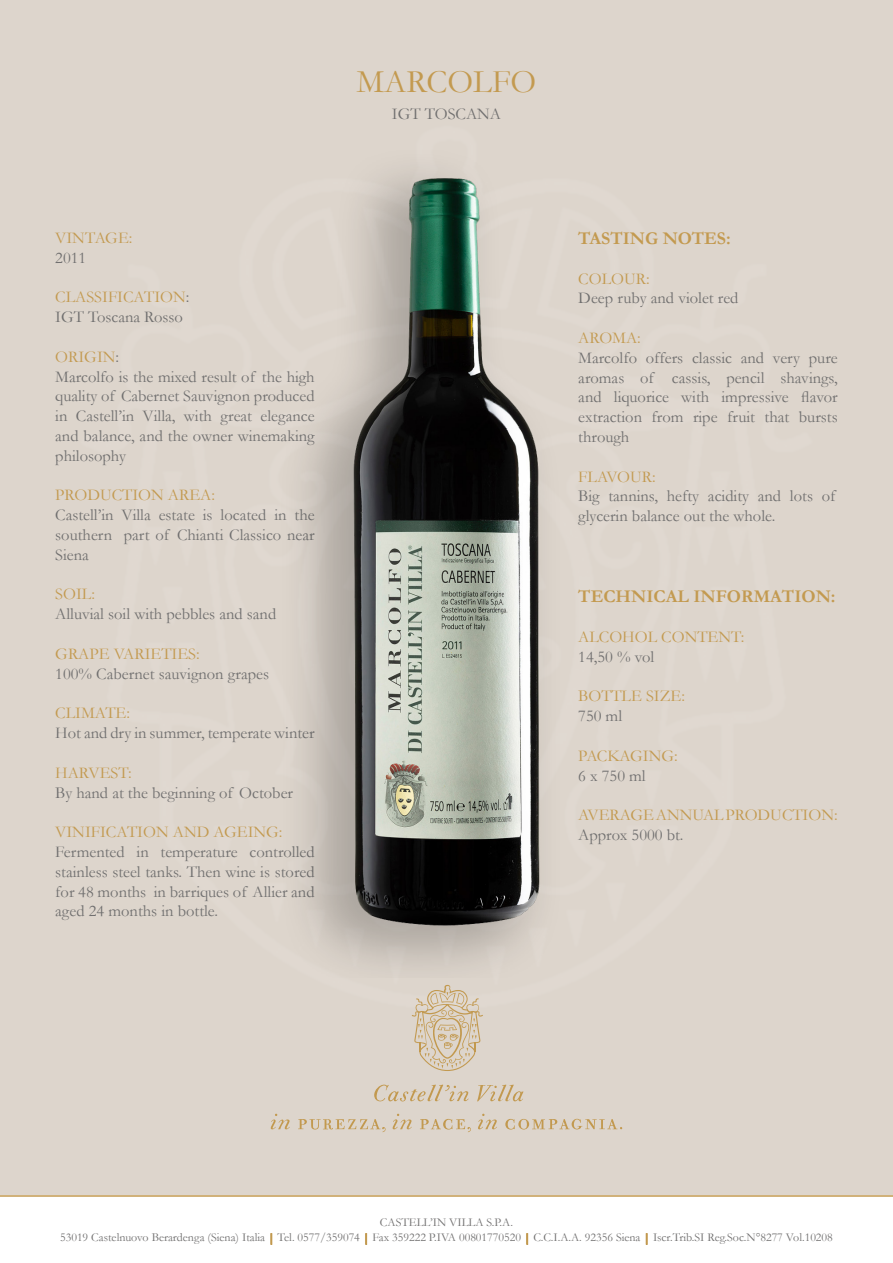
<style>
.page{position:relative;width:893px;height:1263px;background:#fff}
.page>*{position:absolute;margin:0;border:0;box-sizing:border-box;transform-origin:0 0}
.t1{font:33px "Garamond";color:#c39a50}
.t2{font:700 18px "Garamond";color:#c39a50}
.t3{font:16.5px/19.8px "Garamond";color:#706f6f;text-align:justify}
.t4{font:16.5px "Garamond";color:#c39a50}
.t5{font:12px/15px "Garamond";color:#706f6f;text-align:center}
.s1{color:#706f6f}
.s2{font-weight:700;color:#c2994f}
</style>
<div class="page">
<div style="left:0;top:0;width:893px;height:1195px;background:#dad1c7"></div>
<hr style="left:0;top:1195px;width:893px;height:2px;background:#c2994f">
<svg style="left:374px;top:1084px;width:95px;height:17px"></svg>
<svg style="left:477px;top:1084px;width:47px;height:17px"></svg>
<svg style="left:412px;top:985px;width:71px;height:86px"></svg>
<svg style="left:271px;top:1114px;width:19px;height:15px"></svg>
<svg style="left:298px;top:1119px;width:88px;height:13px"></svg>
<svg style="left:393px;top:1114px;width:19px;height:15px"></svg>
<svg style="left:420px;top:1119px;width:51px;height:13px"></svg>
<svg style="left:478px;top:1114px;width:19px;height:15px"></svg>
<svg style="left:505px;top:1119px;width:117px;height:10px"></svg>
<img style="left:309px;top:178px;width:231px;height:783px">
<p class="t1" style="left:357px;top:62px;width:181px">MARCOLFO</p>
<p class="t3" style="left:392px;top:103px;width:111px">IGT TOSCANA</p>
<p class="t4" style="left:55px;top:228px;width:79px">VINTAGE:</p>
<p class="t3" style="left:55px;top:248px;width:32px">2011</p>
<p class="t4" style="left:55px;top:287px;width:136px">CLASSIFICATION<span class="s1">:</span></p>
<p class="t3" style="left:55px;top:307px;width:129px">IGT Toscana Rosso</p>
<p class="t4" style="left:55px;top:347px;width:65px">ORIGIN<span class="s1">:</span></p>
<p class="t3" style="left:55px;top:366px;width:261px">Marcolfo is the mixed result of the high quality of Cabernet Sauvignon produced in Castell’in Villa, with great elegance and balance, and the owner winemaking philosophy</p>
<p class="t4" style="left:55px;top:485px;width:161px">PRODUCTION AREA:</p>
<p class="t3" style="left:55px;top:505px;width:261px">Castell’in Villa estate is located in the southern part of Chianti Classico near Siena</p>
<p class="t4" style="left:55px;top:584px;width:41px">SOIL:</p>
<p class="t3" style="left:55px;top:604px;width:223px">Alluvial soil with pebbles and sand</p>
<p class="t4" style="left:55px;top:644px;width:146px">GRAPE VARIETIES:</p>
<p class="t3" style="left:55px;top:663px;width:215px">100% Cabernet sauvignon grapes</p>
<p class="t4" style="left:55px;top:703px;width:76px">CLIMATE:</p>
<p class="t3" style="left:55px;top:723px;width:261px">Hot and dry in summer, temperate winter</p>
<p class="t4" style="left:55px;top:763px;width:78px">HARVEST:</p>
<p class="t3" style="left:55px;top:782px;width:239px">By hand at the beginning of October</p>
<p class="t4" style="left:55px;top:822px;width:229px">VINIFICATION AND AGEING:</p>
<p class="t3" style="left:55px;top:842px;width:261px">Fermented in temperature controlled stainless steel tanks. Then wine is stored for 48 months in barriques of Allier and aged 24 months in bottle.</p>
<p class="t2" style="left:578px;top:228px;width:154px">TASTING NOTES:</p>
<p class="t4" style="left:578px;top:269px;width:73px">COLOUR:</p>
<p class="t3" style="left:578px;top:288px;width:162px">Deep ruby and violet red</p>
<p class="t4" style="left:578px;top:328px;width:64px">AROMA:</p>
<p class="t3" style="left:578px;top:348px;width:261px">Marcolfo offers classic and very pure aromas of cassis, pencil shavings, and liquorice with impressive flavor extraction from ripe fruit that bursts through</p>
<p class="t4" style="left:578px;top:467px;width:79px">FLAVOUR:</p>
<p class="t3" style="left:578px;top:486px;width:259px">Big tannins, hefty acidity and lots of glycerin balance out the whole.</p>
<p class="t2" style="left:578px;top:586px;width:259px">TECHNICAL INFORMATION:</p>
<p class="t4" style="left:578px;top:627px;width:168px">ALCOHOL CONTENT:</p>
<p class="t3" style="left:578px;top:646px;width:77px">14,50 % vol</p>
<p class="t4" style="left:578px;top:686px;width:108px">BOTTLE SIZE:</p>
<p class="t3" style="left:578px;top:706px;width:45px">750 ml</p>
<p class="t4" style="left:578px;top:746px;width:101px">PACKAGING:</p>
<p class="t3" style="left:578px;top:765px;width:69px">6 x 750 ml</p>
<p class="t4" style="left:578px;top:805px;width:261px">AVERAGE ANNUAL PRODUCTION:</p>
<p class="t3" style="left:578px;top:825px;width:107px">Approx 5000 bt.</p>
<p class="t5" style="left:60px;top:1215px;width:774px">CASTELL’IN VILLA S.P.A.<br>53019 Castelnuovo Berardenga (Siena) Italia <span class="s2">|</span> Tel. 0577/359074 <span class="s2">|</span> Fax 359222 P.IVA 00801770520 <span class="s2">|</span> C.C.I.A.A. 92356 Siena <span class="s2">|</span> Iscr.Trib.SI Reg.Soc.N°8277 Vol.10208</p>
</div>
